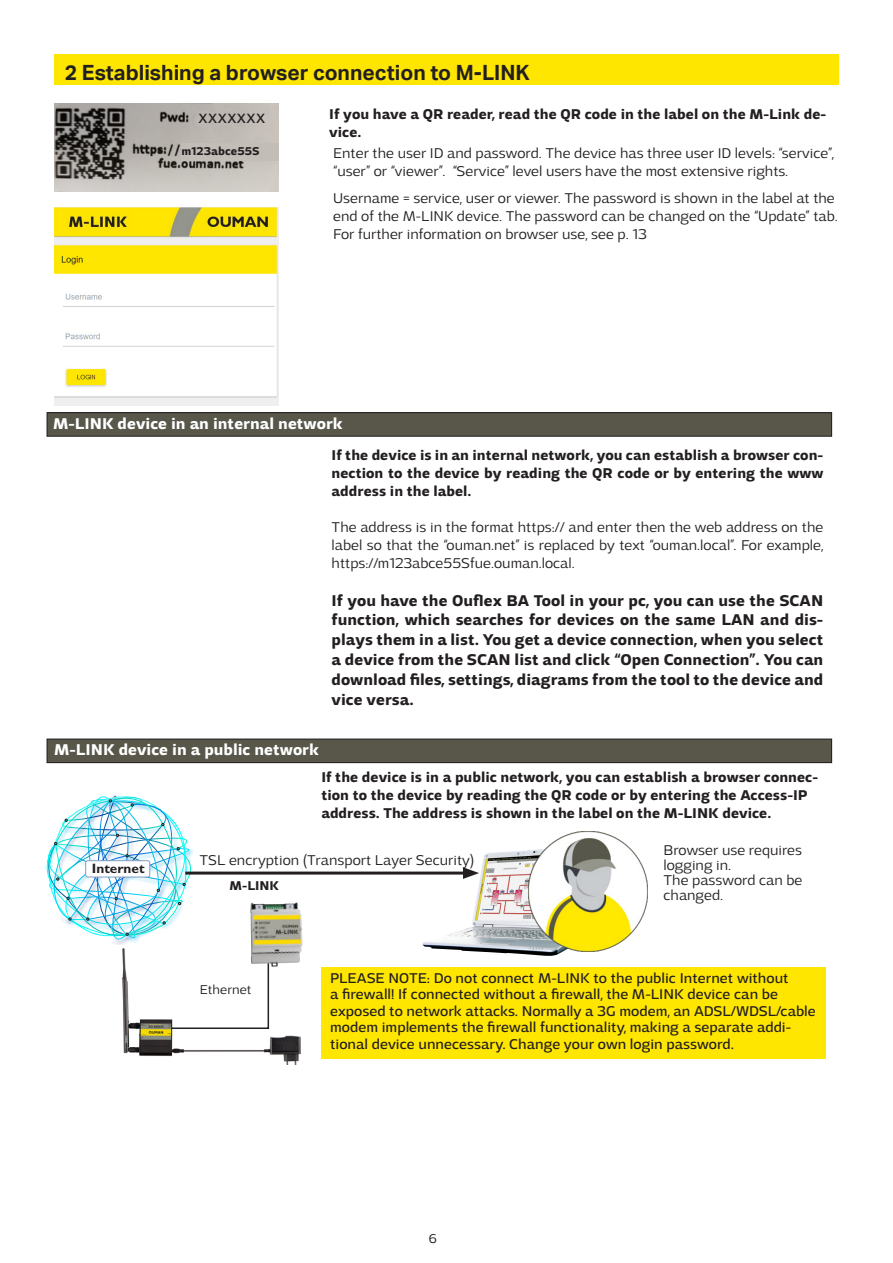
<style>
.page{position:relative;width:893px;height:1263px;background:#fff}
.page>*{position:absolute;margin:0;border:0;box-sizing:border-box;transform-origin:0 0}
.Ingressi{font:700 21px "Aktiv Grotesk";color:#231f20}
.Otsikko_2{font:18px "Aktiv Grotesk";letter-spacing:.03em;color:#231f20}
.Ingressi-2{font:700 16.5px/19.8px "Adria Grotesk";color:#231f20;text-align:justify}
.Ingressi-3{font:700 16.5px "Adria Grotesk";color:#fff}
.Taulukoiden_sisältö{font:300 15px/18px "Adria Grotesk";color:#231f20}
.t1{font:15px/16.5px "Adria Grotesk";color:#231f20}
.Taulukoiden_sisältö-2{font:700 15px/18px "Adria Grotesk";color:#231f20}
.Ingressi-4{font:300 15px/18px "Adria Grotesk";color:#231f20;text-align:justify}
.Ingressi-5{font:700 15px/18px "Adria Grotesk";color:#231f20;text-align:justify}
.t2{font:700 13.65px "Gill Sans";color:#231f20}
.Väliotsikko_suomi{font:300 13.5px "Adria Grotesk";color:#231f20}
.Väliotsikko_suomi-2{font:700 13.5px "Adria Grotesk";color:#231f20}
.Otsikko_2-2{font:700 12px "Adria Grotesk";color:#231f20}
</style>
<div class="page">
<div style="left:54px;top:54px;width:785px;height:31px;background:#fee600"></div>
<img style="left:54px;top:207px;width:224px;height:199px">
<div style="left:321px;top:968px;width:505px;height:91px;background:#ffe601"></div>
<div style="left:47px;top:413px;width:785px;height:23px;background:#58574a"></div>
<div style="left:47px;top:412px;width:785px;height:24px;border:1px solid #231f20"></div>
<div style="left:47px;top:739px;width:785px;height:24px;background:#58574a"></div>
<div style="left:47px;top:739px;width:785px;height:24px;border:1px solid #231f20"></div>
<img style="left:46px;top:795px;width:174px;height:150px">
<div style="left:86px;top:861px;width:64px;height:16px;background:#fff;border-radius:2px"></div>
<div style="left:85px;top:860px;width:65px;height:17px;border:1px solid #829ec2;border-radius:2px"></div>
<hr style="left:185px;top:871px;width:284px;height:3px;background:#231f20">
<img style="left:422px;top:850px;width:171px;height:106px">
<img style="left:528px;top:832px;width:120px;height:119px">
<img style="left:54px;top:104px;width:225px;height:88px">
<div style="left:182px;top:144px;width:97px;height:17px;background:#c2bdb7"></div>
<img style="left:122px;top:948px;width:178px;height:116px">
<svg style="left:170px;top:960px;width:100px;height:70px"></svg>
<img style="left:250px;top:902px;width:53px;height:65px">
<p class="Ingressi" style="left:65px;top:60px;width:467px">2 Establishing a browser connection to M-LINK</p>
<p class="Taulukoiden_sisältö-2" style="left:329px;top:105px;width:498px">If you have a QR reader, read the QR code in the label on the M-Link de&shy;vice.</p>
<p class="Taulukoiden_sisältö" style="left:333px;top:144px;width:502px">Enter the user ID and password. The device has three user ID levels: “service”, “user” or “viewer”. “Service” level users have the most extensive rights.</p>
<p class="Taulukoiden_sisältö" style="left:333px;top:189px;width:506px">Username = service, user or viewer. The password is shown in the label at the end of the M-LINK device. The password can be changed on the “Update” tab.<br>For further information on browser use, see p. 13</p>
<p class="Otsikko_2" style="left:199px;top:106px;width:68px">xxxxxxx</p>
<p class="Otsikko_2-2" style="left:182px;top:144px;width:79px">m123abce55S</p>
<p class="Ingressi-3" style="left:53px;top:414px;width:291px">M-LINK device in an internal network</p>
<p class="Ingressi-5" style="left:332px;top:446px;width:493px">If the device is in an internal network, you can establish a browser con&shy;nection to the device by reading the QR code or by entering the www address in the label.</p>
<p class="Ingressi-4" style="left:332px;top:518px;width:493px">The address is in the format https:// and enter then the web address on the label so that the “ouman.net” is replaced by text “ouman.local”. For example, https://m123abce55Sfue.ouman.local.</p>
<p class="Ingressi-2" style="left:332px;top:591px;width:493px">If you have the Ouflex BA Tool in your pc, you can use the SCAN function, which searches for devices on the same LAN and dis&shy;plays them in a list. You get a device connection, when you select a device from the SCAN list and click “Open Connection”. You can download files, settings, diagrams from the tool to the device and vice versa.</p>
<p class="Ingressi-3" style="left:54px;top:740px;width:266px">M-LINK device in a public network</p>
<p class="t2" style="left:92px;top:860px;width:54px">Internet</p>
<p class="Taulukoiden_sisältö-2" style="left:321px;top:768px;width:498px">If the device is in a public network, you can establish a browser connec&shy;tion to the device by reading the QR code or by entering the Access-IP address. The address is shown in the label on the M-LINK device.</p>
<p class="Taulukoiden_sisältö" style="left:199px;top:850px;width:276px">TSL encryption (Transport Layer Security)</p>
<p class="Väliotsikko_suomi-2" style="left:230px;top:877px;width:51px">M-LINK</p>
<p class="Taulukoiden_sisältö" style="left:663px;top:842px;width:140px;line-height:15px">Browser use requires logging in.</p>
<p class="Taulukoiden_sisältö" style="left:663px;top:872px;width:141px;line-height:15px">The password can be changed.</p>
<p class="Väliotsikko_suomi" style="left:200px;top:982px;width:53px">Ethernet</p>
<p class="t1" style="left:330px;top:970px;width:487px">PLEASE NOTE: Do not connect M-LINK to the public Internet without<br>a firewall! If connected without a firewall, the M-LINK device can be exposed to network attacks. Normally a 3G modem, an ADSL/WDSL/cable modem implements the firewall functionality, making a separate addi&shy;tional device unnecessary. Change your own login password.</p>
<p class="Väliotsikko_suomi" style="left:429px;top:1231px;width:10px">6</p>
</div>
